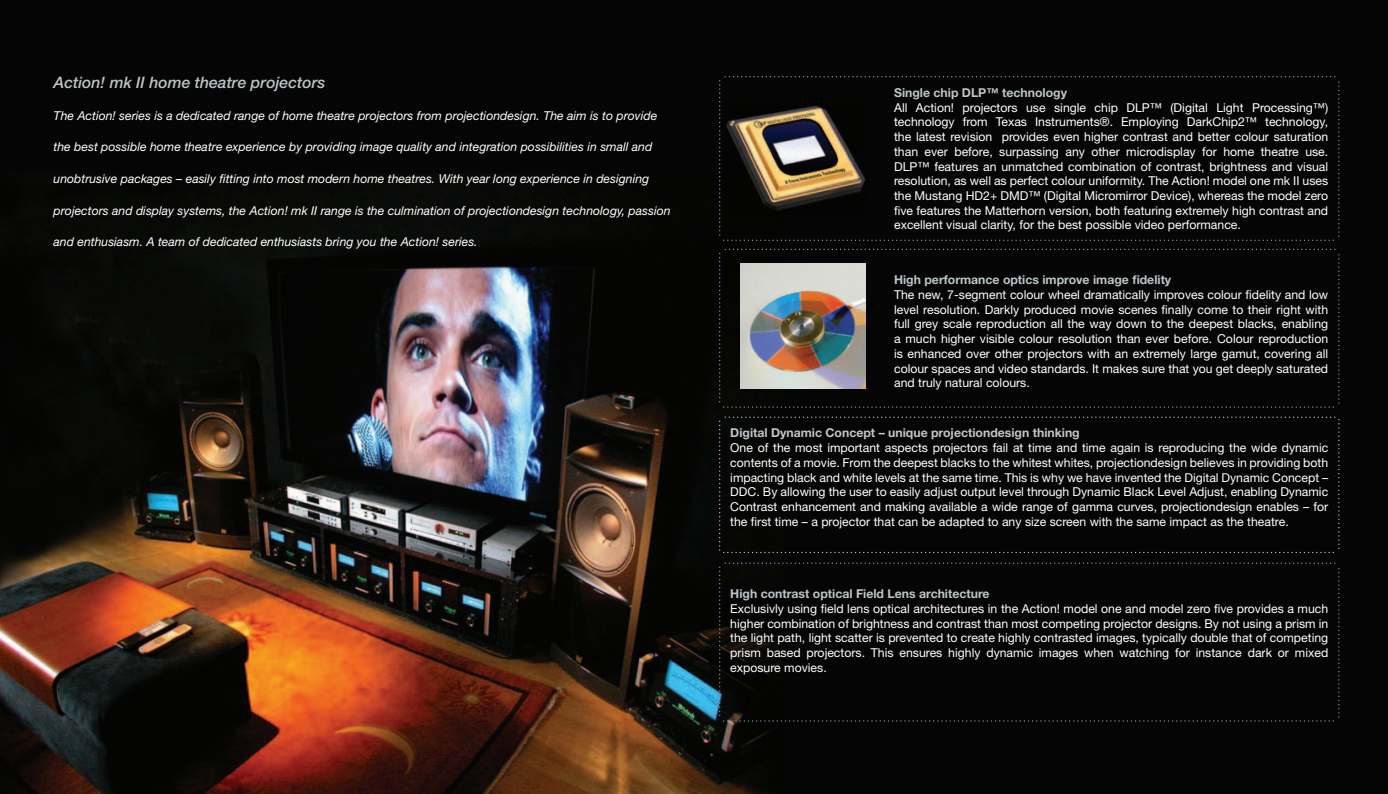
<style>
.page{position:relative;width:1388px;height:794px;background:#fff}
.page>*{position:absolute;margin:0;border:0;box-sizing:border-box;transform-origin:0 0}
.t1{font:italic 500 15.75px "Helvetica Neue";color:#bdc4c8}
.t2{font:12.25px/14.7px "Helvetica Neue";color:#fff;text-align:justify}
.t3{font:italic 12.25px "Helvetica Neue";color:#fff}
.t4{font:700 12.25px "Helvetica Neue";color:#bec5c9}
.t5{font:700 12.25px "Helvetica Neue";color:#c0c6cb}
</style>
<div class="page">
<div style="left:0;top:0;width:1387px;height:793px;background:#040504"></div>
<img style="left:0;top:199px;width:782px;height:594px">
<svg style="left:719px;top:76px;width:620px;height:165px"></svg>
<svg style="left:719px;top:248px;width:620px;height:159px"></svg>
<svg style="left:719px;top:416px;width:620px;height:137px"></svg>
<svg style="left:719px;top:562px;width:620px;height:159px"></svg>
<p class="t1" style="left:54px;top:73px;width:273px">Action! mk II home theatre projectors</p>
<p class="t3" style="left:54px;top:108px;width:605px">The Action! series is a dedicated range of home theatre projectors from projectiondesign. The aim is to provide</p>
<p class="t3" style="left:54px;top:140px;width:600px">the best possible home theatre experience by providing image quality and integration possibilities in small and</p>
<p class="t3" style="left:54px;top:171px;width:597px">unobtrusive packages – easily fitting into most modern home theatres. With year long experience in designing</p>
<p class="t3" style="left:54px;top:203px;width:618px">projectors and display systems, the Action! mk II range is the culmination of projectiondesign technology, passion</p>
<p class="t3" style="left:54px;top:234px;width:425px">and enthusiasm. A team of dedicated enthusiasts bring you the Action! series.</p>
<p class="t4" style="left:894px;top:85px;width:174px">Single chip DLP™ technology</p>
<p class="t2" style="left:894px;top:100px;width:435px">All Action! projectors use single chip DLP™ (Digital Light Processing™) technology from Texas Instruments®. Employing DarkChip2™ technology, the latest revision provides even higher contrast and better colour saturation than ever before, surpassing any other microdisplay for home theatre use.<br>DLP™ features an unmatched combination of contrast, brightness and visual resolution, as well as perfect colour uniformity. The Action! model one mk II uses the Mustang HD2+ DMD™ (Digital Micromirror Device), whereas the model zero five features the Matterhorn version, both featuring extremely high contrast and excellent visual clarity, for the best possible video performance.</p>
<p class="t4" style="left:894px;top:272px;width:279px">High performance optics improve image fidelity</p>
<p class="t2" style="left:894px;top:287px;width:435px">The new, 7-segment colour wheel dramatically improves colour fidelity and low level resolution. Darkly produced movie scenes finally come to their right with full grey scale reproduction all the way down to the deepest blacks, enabling a much higher visible colour resolution than ever before. Colour reproduction is enhanced over other projectors with an extremely large gamut, covering all colour spaces and video standards. It makes sure that you get deeply saturated and truly natural colours.</p>
<p class="t5" style="left:730px;top:425px;width:351px">Digital Dynamic Concept – unique projectiondesign thinking</p>
<p class="t2" style="left:730px;top:440px;width:599px">One of the most important aspects projectors fail at time and time again is reproducing the wide dynamic contents of a movie. From the deepest blacks to the whitest whites, projectiondesign believes in providing both impacting black and white levels at the same time. This is why we have invented the Digital Dynamic Concept – DDC. By allowing the user to easily adjust output level through Dynamic Black Level Adjust, enabling Dynamic Contrast enhancement and making available a wide range of gamma curves, projectiondesign enables – for the first time – a projector that can be adapted to any size screen with the same impact as the theatre.</p>
<p class="t4" style="left:730px;top:586px;width:261px">High contrast optical Field Lens architecture</p>
<p class="t2" style="left:730px;top:600px;width:599px">Exclusivly using field lens optical architectures in the Action! model one and model zero five provides a much higher combination of brightness and contrast than most competing projector designs. By not using a prism in the light path, light scatter is prevented to create highly contrasted images, typically double that of competing prism based projectors. This ensures highly dynamic images when watching for instance dark or mixed exposure movies.</p>
</div>
